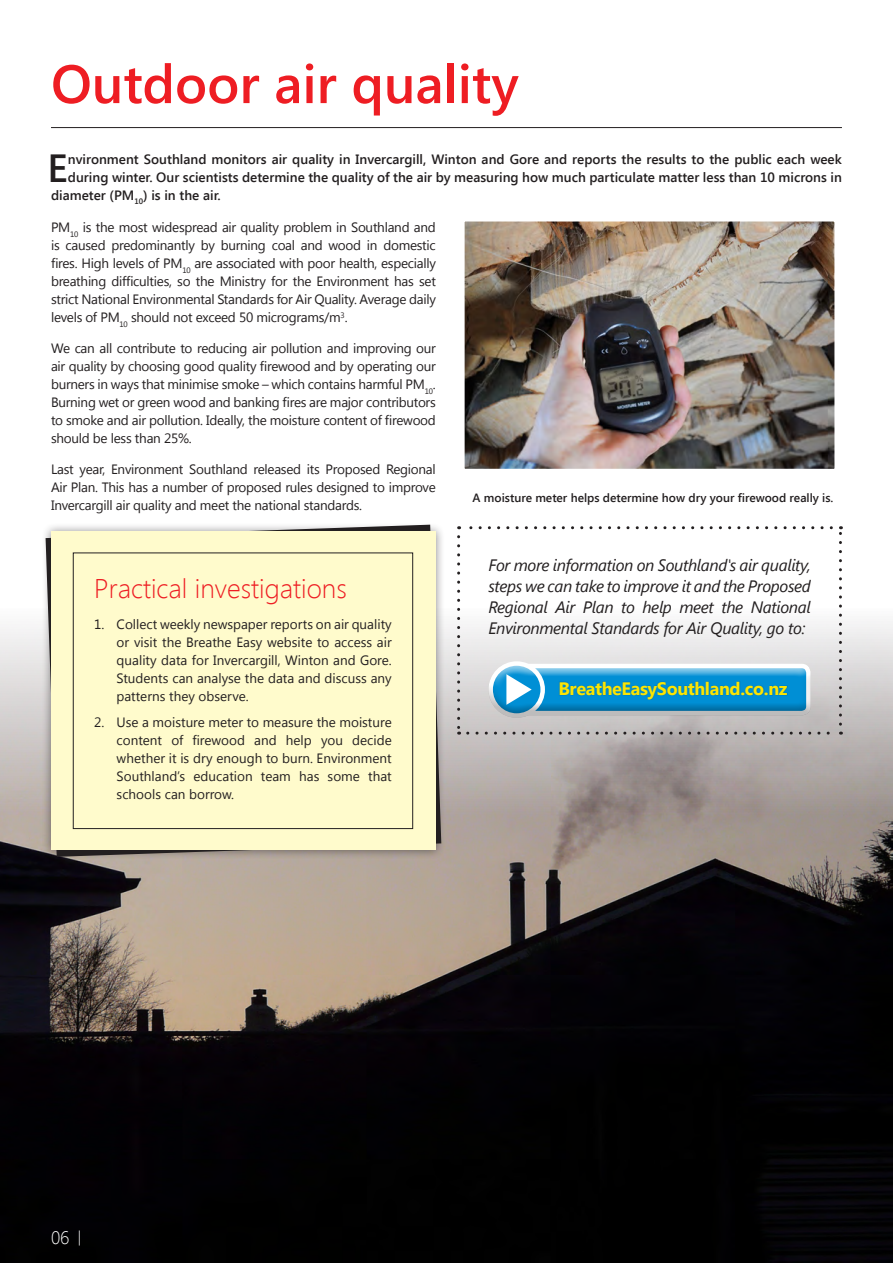
<style>
.page{position:relative;width:893px;height:1263px;background:#fff}
.page>*{position:absolute;margin:0;border:0;box-sizing:border-box;transform-origin:0 0}
.Heading_1{font:600 54px "Segoe UI";color:#ee1d23}
.Intro{font:600 39.15px "Segoe UI";color:#231f20}
.Heading_2{font:300 27px "Segoe UI";color:#ee1d23}
.t1{font:700 18px "Segoe UI";letter-spacing:-.02em;color:#fbe504}
.t2{font:300 18px "Segoe UI";color:#fff}
.Pull_out_box{font:italic 16.5px/21px "Segoe UI";letter-spacing:-.02em;color:#231f20;text-align:justify}
.Body{font:13.5px/18px "Segoe UI";letter-spacing:-.02em;color:#231f20;text-align:justify}
.Bullets{font:13.5px/18px "Segoe UI";color:#231f20;text-align:justify}
.Intro-2{font:600 13.5px "Segoe UI";color:#231f20}
.t3{font:600 12px "Segoe UI";color:#231f20}
.s1{font-size:15px}
</style>
<div class="page">
<img style="left:0;top:609px;width:893px;height:654px">
<img style="left:466px;top:223px;width:367px;height:244px">
<div style="left:457px;top:214px;width:385px;height:262px;border:8px solid #fff"></div>
<hr style="left:51px;top:127px;width:791px;height:1px;background:#231f20">
<div style="left:488px;top:659px;width:334px;height:30px;background:#fff;opacity:.75"></div>
<div style="left:488px;top:673px;width:334px;height:46px;background:#231f20;opacity:.3"></div>
<svg style="left:457px;top:537px;width:3px;height:198px"></svg>
<svg style="left:468px;top:732px;width:373px;height:3px"></svg>
<svg style="left:839px;top:526px;width:3px;height:198px"></svg>
<svg style="left:459px;top:526px;width:372px;height:3px"></svg>
<div style="left:42px;top:522px;width:403px;height:337px;background:#231f20;opacity:.5"></div>
<div style="left:51px;top:531px;width:385px;height:319px;background:#fffbcc"></div>
<div style="left:73px;top:552px;width:340px;height:277px;border:1px solid #231f20"></div>
<p class="Heading_1" style="left:51px;top:46px;width:469px">Outdoor air quality</p>
<p class="Intro" style="left:48px;top:140px;width:22px">E</p>
<p class="Intro-2" style="left:68px;top:149px;width:775px">nvironment Southland monitors air quality in Invercargill, Winton and Gore and reports the results to the public each week</p>
<p class="Intro-2" style="left:68px;top:167px;width:775px">during winter. Our scientists determine the quality of the air by measuring how much particulate matter less than 10 microns in</p>
<p class="Intro-2" style="left:51px;top:185px;width:171px">diameter (PM<sub>10</sub>) is in the air.</p>
<p class="Body" style="left:51px;top:218px;width:386px">PM<sub>10</sub> is the most widespread air quality problem in Southland and is caused predominantly by burning coal and wood in domestic fires. High levels of PM<sub>10</sub> are associated with poor health, especially breathing difficulties, so the Ministry for the Environment has set strict National Environmental Standards for Air Quality. Average daily levels of PM<sub>10</sub> should not exceed 50 micrograms/m<sup>3</sup>.</p>
<p class="Body" style="left:51px;top:339px;width:386px">We can all contribute to reducing air pollution and improving our air quality by choosing good quality firewood and by operating our burners in ways that minimise smoke – which contains harmful PM<sub>10</sub>.<br>Burning wet or green wood and banking fires are major contributors to smoke and air pollution. Ideally, the moisture content of firewood should be less than 25%.</p>
<p class="Body" style="left:51px;top:459px;width:386px">Last year, Environment Southland released its Proposed Regional Air Plan. This has a number of proposed rules designed to improve Invercargill air quality and meet the national standards.</p>
<p class="Heading_2" style="left:94px;top:570px;width:254px">Practical investigations</p>
<p class="Bullets" style="left:117px;top:614px;width:277px;text-indent:-22px">1. Collect weekly newspaper reports on air quality or visit the Breathe Easy website to access air quality data for Invercargill, Winton and Gore.<br>Students can analyse the data and discuss any patterns they observe.</p>
<p class="Bullets" style="left:117px;top:713px;width:277px;text-indent:-22px">2. Use a moisture meter to measure the moisture content of firewood and help you decide whether it is dry enough to burn. Environment Southland’s education team has some that schools can borrow.</p>
<p class="t3" style="left:473px;top:489px;width:362px">A moisture meter helps determine how dry your firewood really is.</p>
<p class="Pull_out_box" style="left:488px;top:554px;width:324px">For more information on Southland's air quality, steps we can take to improve it and the Proposed Regional Air Plan to help meet the National Environmental Standards for Air Quality, go to:</p>
<h3 class="t1" style="left:558px;top:676px;width:231px">BreatheEasySouthland.co.nz</h3>
<p class="t2" style="left:51px;top:1225px;width:32px">06 <span class="s1">|</span></p>
</div>
